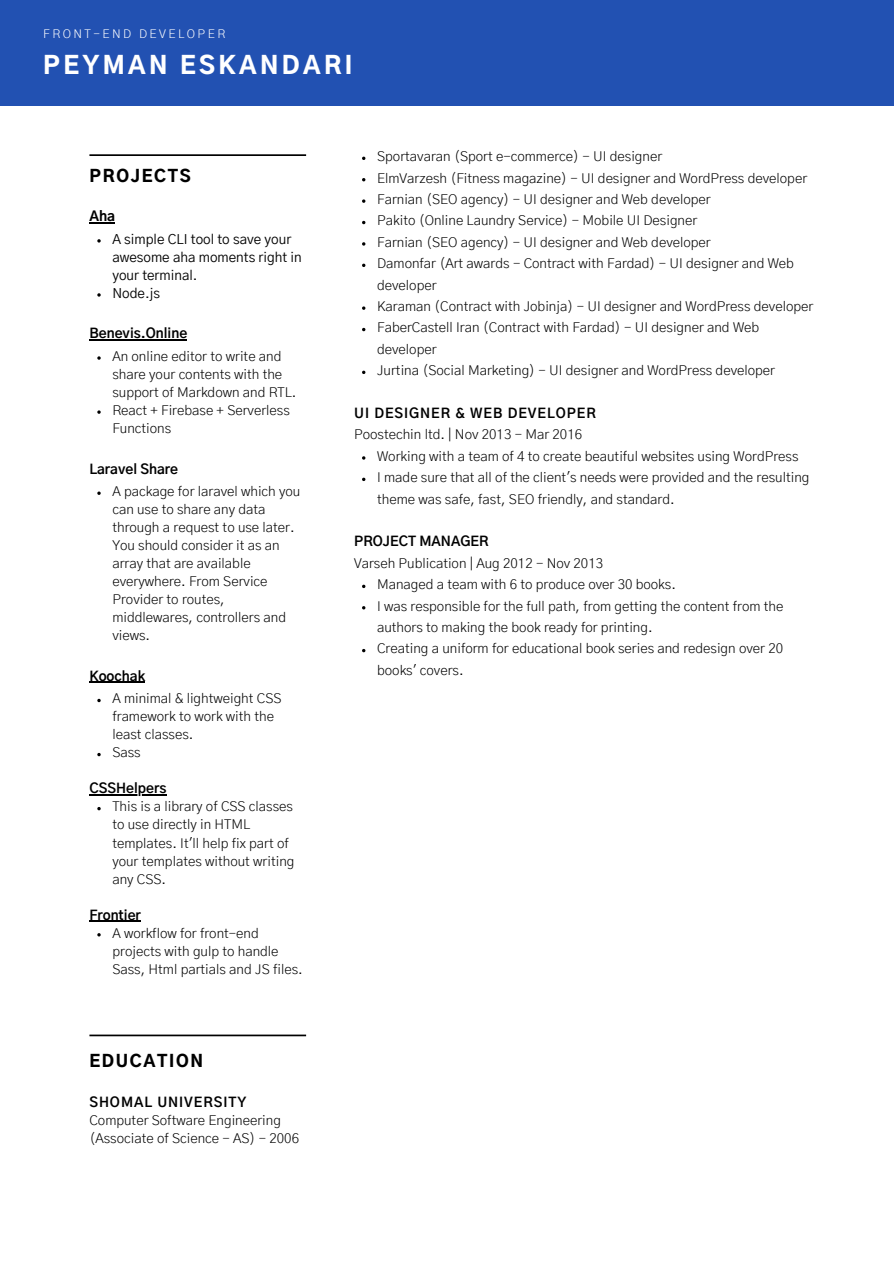
<style>
.page{position:relative;width:894px;height:1264px;background:#fff}
.page>*{position:absolute;margin:0;border:0;box-sizing:border-box;transform-origin:0 0}
.t1{font:900 24px "Gothic A1";letter-spacing:.14em;color:#fff}
.t2{font:900 16.5px "Gothic A1";letter-spacing:.1em;color:#000}
.t3{font:300 13.5px/18px "Gothic A1";color:#000}
.t4{font:13.5px/18px "Gothic A1";color:#000}
.t5{font:700 13.5px "Gothic A1";color:#000}
.t6{font:700 13.5px "Gothic A1";letter-spacing:.07em;color:#000}
.t7{font:800 13.5px "Gothic A1";color:#000}
.t8{font:300 12px "Gothic A1";letter-spacing:.205em;color:#fff}
</style>
<div class="page">
<svg style="left:362px;top:199px;width:3px;height:4px"></svg>
<svg style="left:362px;top:242px;width:3px;height:4px"></svg>
<svg style="left:362px;top:306px;width:3px;height:4px"></svg>
<div style="left:0;top:0;width:893px;height:106px;background:#2251b2"></div>
<svg style="left:89px;top:1034px;width:217px;height:2px"></svg>
<svg style="left:89px;top:154px;width:217px;height:2px"></svg>
<svg style="left:97px;top:239px;width:4px;height:3px"></svg>
<svg style="left:97px;top:293px;width:4px;height:4px"></svg>
<svg style="left:97px;top:356px;width:4px;height:4px"></svg>
<svg style="left:97px;top:410px;width:4px;height:4px"></svg>
<svg style="left:97px;top:491px;width:4px;height:4px"></svg>
<svg style="left:97px;top:698px;width:4px;height:4px"></svg>
<svg style="left:97px;top:753px;width:4px;height:3px"></svg>
<svg style="left:97px;top:807px;width:4px;height:3px"></svg>
<svg style="left:97px;top:933px;width:4px;height:3px"></svg>
<svg style="left:89px;top:222px;width:26px;height:1px"></svg>
<hr style="left:89px;top:339px;width:98px;height:1px;background:#000">
<hr style="left:89px;top:682px;width:56px;height:1px;background:#000">
<hr style="left:89px;top:794px;width:77px;height:1px;background:#000">
<hr style="left:89px;top:920px;width:52px;height:1px;background:#000">
<p class="t8" style="left:43px;top:29px;width:183px">FRONT-END DEVELOPER</p>
<h1 class="t1" style="left:43px;top:55px;width:310px">PEYMAN ESKANDARI</h1>
<p class="t2" style="left:89px;top:169px;width:103px">PROJECTS</p>
<p class="t7" style="left:89px;top:210px;width:27px">Aha</p>
<p class="t4" style="left:112px;top:231px;width:191px">A simple CLI tool to save your awesome aha moments right in your terminal.<br>Node.js</p>
<p class="t5" style="left:89px;top:327px;width:99px">Benevis.Online</p>
<p class="t3" style="left:112px;top:348px;width:185px">An online editor to write and share your contents with the support of Markdown and RTL.<br>React + Firebase + Serverless<br>Functions</p>
<p class="t5" style="left:89px;top:463px;width:90px">Laravel Share</p>
<p class="t3" style="left:112px;top:483px;width:189px">A package for laravel which you can use to share any data through a request to use later.<br>You should consider it as an array that are available everywhere. From Service<br>Provider to routes, middlewares, controllers and views.</p>
<p class="t5" style="left:89px;top:670px;width:57px">Koochak</p>
<p class="t3" style="left:112px;top:690px;width:170px">A minimal &amp; lightweight CSS framework to work with the least classes.<br>Sass</p>
<p class="t5" style="left:89px;top:782px;width:78px">CSSHelpers</p>
<p class="t3" style="left:112px;top:798px;width:183px">This is a library of CSS classes to use directly in HTML templates. It'll help fix part of your templates without writing any CSS.</p>
<p class="t5" style="left:89px;top:908px;width:53px">Frontier</p>
<p class="t3" style="left:112px;top:924px;width:192px">A workflow for front-end projects with gulp to handle<br>Sass, Html partials and JS files.</p>
<p class="t2" style="left:89px;top:1053px;width:115px">EDUCATION</p>
<p class="t6" style="left:89px;top:1095px;width:158px">SHOMAL UNIVERSITY</p>
<p class="t3" style="left:89px;top:1111px;width:211px">Computer Software Engineering (Associate of Science - AS) - 2006</p>
<p class="t3" style="left:377px;top:146px;width:437px;line-height:21.5px">Sportavaran (Sport e-commerce) - UI designer<br>ElmVarzesh (Fitness magazine) - UI designer and WordPress developer Farnian (SEO agency) - UI designer and Web developer<br>Pakito (Online Laundry Service) - Mobile UI Designer<br>Farnian (SEO agency) - UI designer and Web developer<br>Damonfar (Art awards - Contract with Fardad) - UI designer and Web developer<br>Karaman (Contract with Jobinja) - UI designer and WordPress developer FaberCastell Iran (Contract with Fardad) - UI designer and Web developer<br>Jurtina (Social Marketing) - UI designer and WordPress developer</p>
<p class="t6" style="left:354px;top:407px;width:243px">UI DESIGNER &amp; WEB DEVELOPER</p>
<p class="t3" style="left:354px;top:426px;width:229px">Poostechin ltd. | Nov 2013 - Mar 2016</p>
<p class="t3" style="left:377px;top:446px;width:433px;line-height:21.5px">Working with a team of 4 to create beautiful websites using WordPress<br>I made sure that all of the client's needs were provided and the resulting theme was safe, fast, SEO friendly, and standard.</p>
<p class="t5" style="left:354px;top:535px;width:136px">PROJECT MANAGER</p>
<p class="t3" style="left:354px;top:555px;width:250px">Varseh Publication | Aug 2012 - Nov 2013</p>
<p class="t3" style="left:377px;top:574px;width:407px;line-height:21.5px">Managed a team with 6 to produce over 30 books.<br>I was responsible for the full path, from getting the content from the authors to making the book ready for printing.<br>Creating a uniform for educational book series and redesign over 20 books' covers.</p>
</div>
